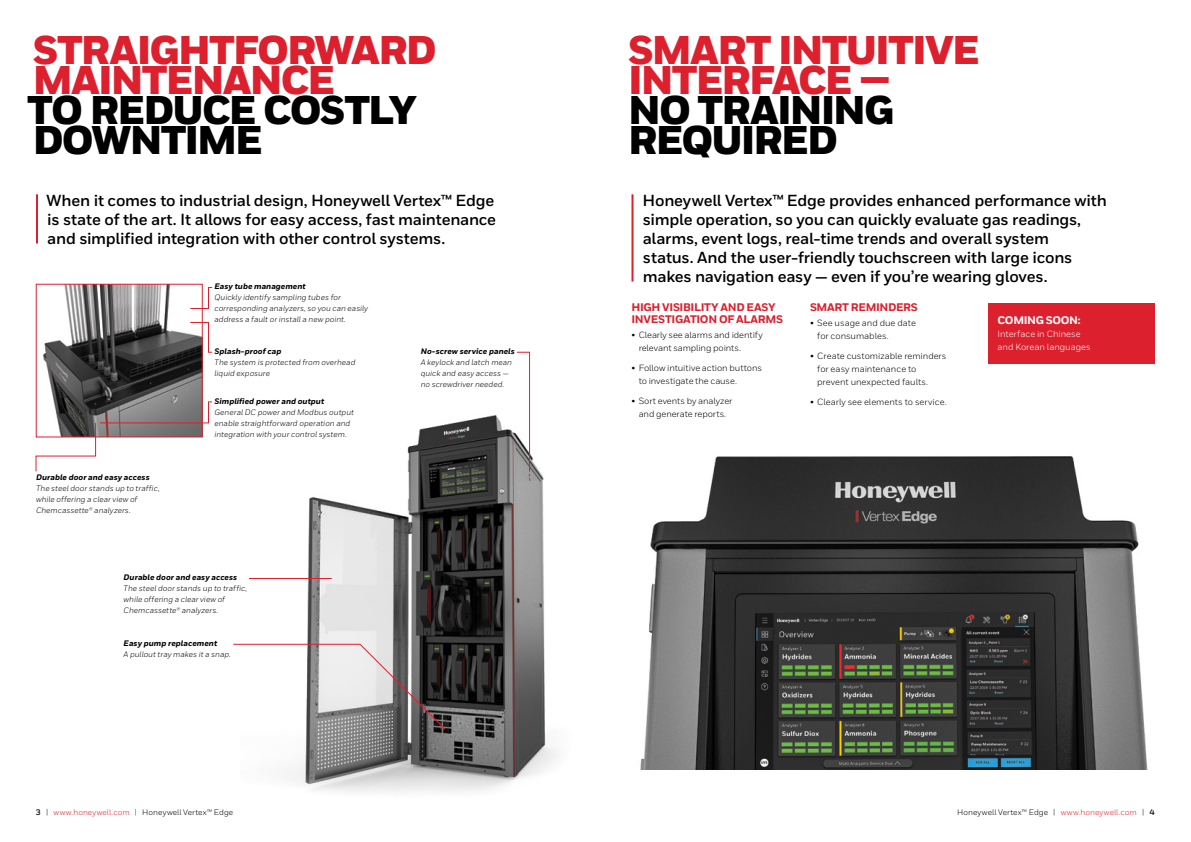
<style>
.page{position:relative;width:1191px;height:842px;background:#fff}
.page>*{position:absolute;margin:0;border:0;box-sizing:border-box;transform-origin:0 0}
.t1{font:900 40px/30px "Honeywell Sans";letter-spacing:-.045em;color:#dc202e}
.t2{font:900 40px/30px "Honeywell Sans";letter-spacing:-.045em;color:#000}
.t3{font:700 16px/19px "Honeywell Sans";letter-spacing:-.015em;color:#000;text-align:justify}
.t4{font:800 11px/12px "Honeywell Sans";letter-spacing:-.03em;color:#dc202e}
.t5{font:800 11px "Honeywell Sans";letter-spacing:-.035em;color:#fff}
.t6{font:9px/13px "Honeywell Sans";letter-spacing:-.005em;color:#000}
.t7{font:9px/13px "Honeywell Sans";color:#fff}
.t8{font:italic 8px/11px "Honeywell Sans";color:#000}
.t9{font:italic 800 8px "Honeywell Sans";letter-spacing:.005em;color:#000}
.t10{font:8px "Honeywell Sans";letter-spacing:.005em;color:#000}
.s1{font-weight:700}
.s2{color:#dc202e}
</style>
<div class="page">
<img style="left:240px;top:404px;width:319px;height:388px">
<hr style="left:36px;top:194px;width:2px;height:50px;background:#dc202e">
<hr style="left:631px;top:194px;width:2px;height:88px;background:#dc202e">
<img style="left:43px;top:286px;width:157px;height:115px">
<div style="left:36px;top:284px;width:166px;height:153px;border:1px solid #dc202e"></div>
<hr style="left:249px;top:578px;width:83px;height:1px;background:#dc202e">
<svg style="left:233px;top:644px;width:213px;height:86px"></svg>
<svg style="left:516px;top:352px;width:14px;height:120px"></svg>
<svg style="left:36px;top:401px;width:177px;height:71px"></svg>
<svg style="left:190px;top:287px;width:23px;height:22px"></svg>
<svg style="left:190px;top:322px;width:23px;height:31px"></svg>
<div style="left:988px;top:303px;width:167px;height:61px;background:#dc202e"></div>
<img style="left:640px;top:456px;width:508px;height:314px">
<h1 class="t1" style="left:33px;top:37px;width:406px">STRAIGHTFORWARD<br>MAINTENANCE</h1>
<h1 class="t2" style="left:27px;top:97px;width:392px">TO REDUCE COSTLY<br>DOWNTIME</h1>
<h1 class="t1" style="left:628px;top:37px;width:353px">SMART INTUITIVE<br>INTERFACE —</h1>
<h1 class="t2" style="left:628px;top:97px;width:268px">NO TRAINING<br>REQUIRED</h1>
<h2 class="t3" style="left:47px;top:191px;width:451px">When it comes to industrial design, Honeywell Vertex™ Edge is state of the art. It allows for easy access, fast maintenance and simplified integration with other control systems.</h2>
<p class="t3" style="left:642px;top:191px;width:466px;text-align:left">Honeywell Vertex™ Edge provides enhanced performance with simple operation, so you can quickly evaluate gas readings, alarms, event logs, real-time trends and overall system<br>status. And the user-friendly touchscreen with large icons makes navigation easy — even if you’re wearing gloves.</p>
<p class="t9" style="left:214px;top:282px;width:93px">Easy tube management</p>
<p class="t8" style="left:214px;top:292px;width:155px">Quickly identify sampling tubes for corresponding analyzers, so you can easily address a fault or install a new point.</p>
<p class="t9" style="left:214px;top:347px;width:68px">Splash-proof cap</p>
<p class="t8" style="left:214px;top:357px;width:142px">The system is protected from overhead liquid exposure</p>
<h3 class="t4" style="left:631px;top:301px;width:153px">HIGH VISIBILITY AND EASY<br>INVESTIGATION OF ALARMS</h3>
<p class="t6" style="left:638px;top:328px;width:126px;text-indent:-7px">• Clearly see alarms and identify relevant sampling points.</p>
<p class="t6" style="left:638px;top:361px;width:125px;text-indent:-7px">• Follow intuitive action buttons to investigate the cause.</p>
<p class="t6" style="left:631px;top:394px;width:102px;text-align:center">• Sort events by analyzer and generate reports.</p>
<h3 class="t4" style="left:810px;top:301px;width:109px">SMART REMINDERS</h3>
<p class="t6" style="left:817px;top:316px;width:100px;text-indent:-7px">• See usage and due date for consumables.</p>
<p class="t6" style="left:817px;top:349px;width:131px;text-indent:-7px">• Create customizable reminders for easy maintenance to prevent unexpected faults.</p>
<p class="t6" style="left:810px;top:395px;width:138px">• Clearly see elements to service.</p>
<h3 class="t5" style="left:997px;top:314px;width:85px">COMING SOON:</h3>
<p class="t7" style="left:997px;top:328px;width:95px">Interface in Chinese and Korean languages</p>
<p class="t9" style="left:421px;top:347px;width:96px">No-screw service panels</p>
<p class="t8" style="left:421px;top:357px;width:93px">A keylock and latch mean quick and easy access — no screwdriver needed.</p>
<p class="t9" style="left:214px;top:396px;width:111px">Simplified power and output</p>
<p class="t8" style="left:214px;top:407px;width:141px">General DC power and Modbus output enable straightforward operation and integration with your control system.</p>
<p class="t9" style="left:36px;top:472px;width:115px">Durable door and easy access</p>
<p class="t8" style="left:36px;top:483px;width:125px">The steel door stands up to traffic, while offering a clear view of<br>Chemcassette® analyzers.</p>
<p class="t9" style="left:124px;top:573px;width:115px">Durable door and easy access</p>
<p class="t8" style="left:124px;top:583px;width:125px">The steel door stands up to traffic, while offering a clear view of<br>Chemcassette® analyzers.</p>
<p class="t9" style="left:124px;top:639px;width:95px">Easy pump replacement</p>
<p class="t8" style="left:124px;top:649px;width:109px">A pullout tray makes it a snap.</p>
<p class="t10" style="left:36px;top:807px;width:199px"><span class="s1">3</span> | <span class="s2">www.honeywell.com</span> | Honeywell Vertex™ Edge</p>
<p class="t10" style="left:957px;top:807px;width:199px">Honeywell Vertex™ Edge | <span class="s2">www.honeywell.com</span> | <span class="s1">4</span></p>
</div>
